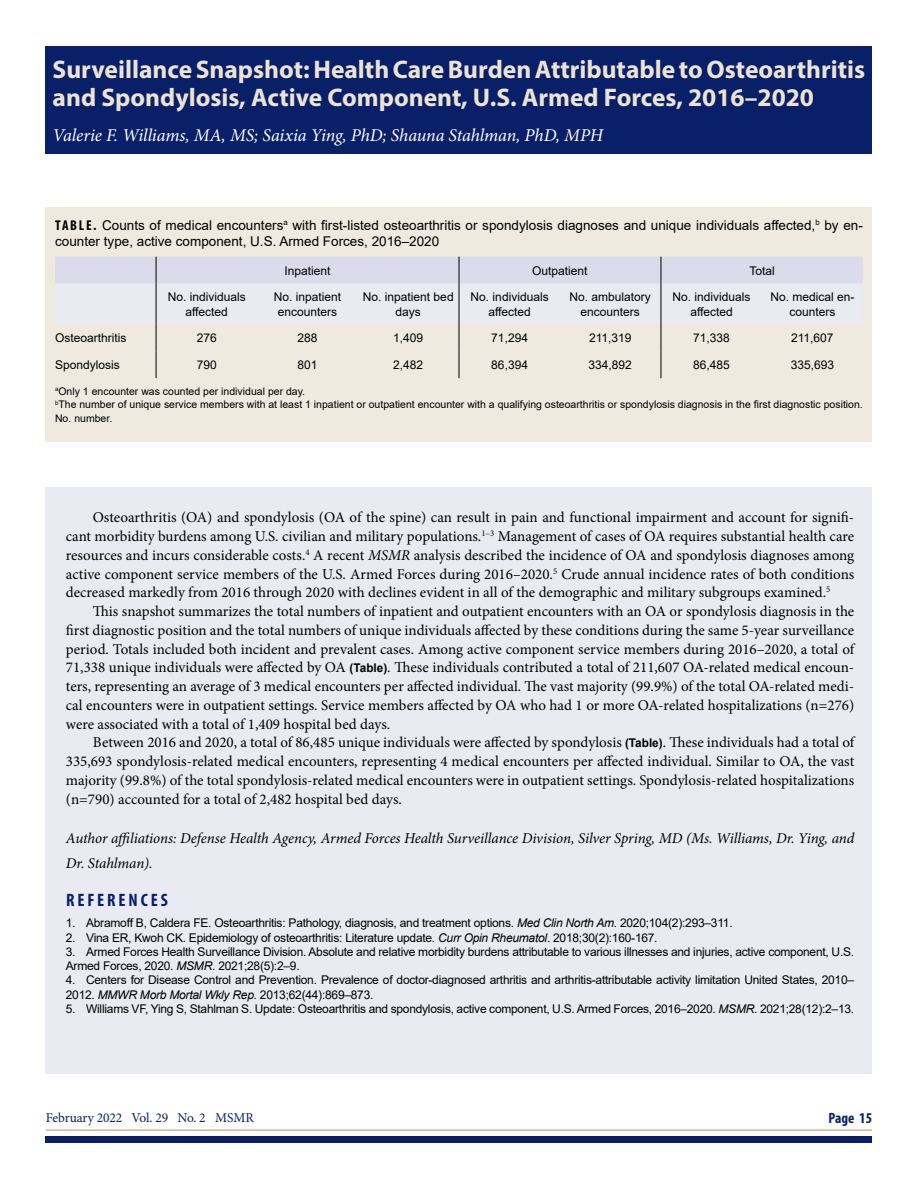
<style>
.page{position:relative;width:918px;height:1188px;background:#fff}
.page>*{position:absolute;margin:0;border:0;box-sizing:border-box;transform-origin:0 0}
.Heads{font:700 25.5px/28.5px "Myriad Pro";color:#ece3d5}
.Heads_AuthorByline{font:italic 18px "Minion Pro";letter-spacing:-.005em;color:#fff}
.Heads_Rules__copy_pa{font:700 condensed 18px "Myriad Pro";letter-spacing:.16em;color:#092068}
.Body{font:15px/18.8px "Minion Pro";color:#000;text-align:justify}
.Body-2{font:italic 15px/24.8px "Minion Pro";letter-spacing:-.01em;color:#000}
.t1{font:700 condensed 15px "Myriad Pro";color:#092068}
.Table_Heads{font:13.5px/16.5px "Arial";color:#000}
.t2{font:13.5px "Minion Pro";letter-spacing:-.01em;color:#092068}
.References_List{font:12px/14.2px "Arial";letter-spacing:-.02em;color:#000}
.References_List-2{font:12px/15px "Arial";color:#000;text-align:center}
.t3{font:10.5px/13.5px "Arial";color:#000}
.s1{font-family:"Myriad Pro";font-weight:700;font-stretch:condensed;font-size:14.25px}
.s2{font-style:italic}
.s3{font-family:"Arial";font-weight:700;font-size:12px}
</style>
<div class="page">
<div style="left:46px;top:1136px;width:826px;height:6px;background:#092068"></div>
<hr style="left:46px;top:1129px;width:826px;height:2px;background:#cfb691">
<div style="left:46px;top:487px;width:826px;height:587px;background:#eaeaf3"></div>
<div style="left:46px;top:46px;width:826px;height:107px;background:#092068"></div>
<div style="left:46px;top:207px;width:826px;height:234px;background:#f0e9df"></div>
<svg style="left:55px;top:257px;width:808px;height:121px"></svg>
<h1 class="Heads" style="left:53px;top:54px;width:814px">Surveillance Snapshot: Health Care Burden Attributable to Osteoarthritis and Spondylosis, Active Component, U.S. Armed Forces, 2016–2020</h1>
<p class="Heads_AuthorByline" style="left:53px;top:123px;width:552px">Valerie F. Williams, MA, MS; Saixia Ying, PhD; Shauna Stahlman, PhD, MPH</p>
<p class="Table_Heads" style="left:55px;top:217px;width:809px"><span class="s1">TABLE.</span> Counts of medical encounters<sup>a</sup> with first-listed osteoarthritis or spondylosis diagnoses and unique individuals affected,<sup>b</sup> by en&shy;counter type, active component, U.S. Armed Forces, 2016–2020</p>
<p class="References_List-2" style="left:285px;top:263px;width:48px">Inpatient</p>
<p class="References_List-2" style="left:532px;top:263px;width:57px">Outpatient</p>
<p class="References_List" style="left:749px;top:263px;width:27px">Total</p>
<p class="References_List-2" style="left:168px;top:289px;width:80px">No. individuals affected</p>
<p class="References_List-2" style="left:274px;top:289px;width:69px">No. inpatient encounters</p>
<p class="References_List-2" style="left:363px;top:289px;width:92px">No. inpatient bed days</p>
<p class="References_List-2" style="left:471px;top:289px;width:80px">No. individuals affected</p>
<p class="References_List-2" style="left:570px;top:289px;width:83px">No. ambulatory encounters</p>
<p class="References_List-2" style="left:673px;top:289px;width:80px">No. individuals affected</p>
<p class="References_List-2" style="left:770px;top:289px;width:86px">No. medical en&shy;counters</p>
<p class="References_List-2" style="left:55px;top:330px;width:73px">Osteoarthritis</p>
<p class="References_List" style="left:197px;top:331px;width:22px">276</p>
<p class="References_List" style="left:298px;top:331px;width:22px">288</p>
<p class="References_List" style="left:393px;top:331px;width:32px">1,409</p>
<p class="References_List" style="left:491px;top:331px;width:38px">71,294</p>
<p class="References_List" style="left:589px;top:331px;width:44px">211,319</p>
<p class="References_List" style="left:693px;top:331px;width:38px">71,338</p>
<p class="References_List" style="left:791px;top:331px;width:44px">211,607</p>
<p class="References_List-2" style="left:55px;top:357px;width:66px">Spondylosis</p>
<p class="References_List" style="left:197px;top:358px;width:22px">790</p>
<p class="References_List" style="left:298px;top:358px;width:22px">801</p>
<p class="References_List" style="left:393px;top:358px;width:32px">2,482</p>
<p class="References_List" style="left:491px;top:358px;width:38px">86,394</p>
<p class="References_List" style="left:589px;top:358px;width:45px">334,892</p>
<p class="References_List" style="left:693px;top:358px;width:38px">86,485</p>
<p class="References_List" style="left:791px;top:358px;width:45px">335,693</p>
<p class="t3" style="left:55px;top:384px;width:809px"><sup>a</sup>Only 1 encounter was counted per individual per day.<br><sup>b</sup>The number of unique service members with at least 1 inpatient or outpatient encounter with a qualifying osteoarthritis or spondylosis diagnosis in the first diagnostic position.<br>No. number.</p>
<p class="Body" style="left:66px;top:508px;width:790px;text-indent:27px">Osteoarthritis (OA) and spondylosis (OA of the spine) can result in pain and functional impairment and account for signifi&shy;cant morbidity burdens among U.S. civilian and military populations.<sup>1–3</sup> Management of cases of OA requires substantial health care resources and incurs considerable costs.<sup>4</sup> A recent <span class="s2">MSMR</span> analysis described the incidence of OA and spondylosis diagnoses among active component service members of the U.S. Armed Forces during 2016–2020.<sup>5</sup> Crude annual incidence rates of both conditions decreased markedly from 2016 through 2020 with declines evident in all of the demographic and military subgroups examined.<sup>5</sup></p>
<p class="Body" style="left:66px;top:602px;width:790px;text-indent:27px">This snapshot summarizes the total numbers of inpatient and outpatient encounters with an OA or spondylosis diagnosis in the first diagnostic position and the total numbers of unique individuals affected by these conditions during the same 5-year surveillance period. Totals included both incident and prevalent cases. Among active component service members during 2016–2020, a total of 71,338 unique individuals were affected by OA <span class="s3">(Table)</span>. These individuals contributed a total of 211,607 OA-related medical encoun&shy;ters, representing an average of 3 medical encounters per affected individual. The vast majority (99.9%) of the total OA-related medi&shy;cal encounters were in outpatient settings. Service members affected by OA who had 1 or more OA-related hospitalizations (n=276) were associated with a total of 1,409 hospital bed days.</p>
<p class="Body" style="left:66px;top:733px;width:790px;text-indent:27px">Between 2016 and 2020, a total of 86,485 unique individuals were affected by spondylosis <span class="s3">(Table)</span>. These individuals had a total of 335,693 spondylosis-related medical encounters, representing 4 medical encounters per affected individual. Similar to OA, the vast majority (99.8%) of the total spondylosis-related medical encounters were in outpatient settings. Spondylosis-related hospitalizations (n=790) accounted for a total of 2,482 hospital bed days.</p>
<p class="Body-2" style="left:66px;top:826px;width:790px">Author affiliations: Defense Health Agency, Armed Forces Health Surveillance Division, Silver Spring, MD (Ms. Williams, Dr. Ying, and<br>Dr. Stahlman).</p>
<h2 class="Heads_Rules__copy_pa" style="left:66px;top:889px;width:103px">REFERENCES</h2>
<p class="References_List" style="left:66px;top:916px;width:668px">1. Abramoff B, Caldera FE. Osteoarthritis: Pathology, diagnosis, and treatment options. <span class="s2">Med Clin North Am</span>. 2020;104(2):293–311.</p>
<p class="References_List" style="left:66px;top:930px;width:593px">2. Vina ER, Kwoh CK. Epidemiology of osteoarthritis: Literature update. <span class="s2">Curr Opin Rheumatol</span>. 2018;30(2):160-167.</p>
<p class="References_List" style="left:66px;top:944px;width:790px">3. Armed Forces Health Surveillance Division. Absolute and relative morbidity burdens attributable to various illnesses and injuries, active component, U.S.<br>Armed Forces, 2020. <span class="s2">MSMR</span>. 2021;28(5):2–9.</p>
<p class="References_List" style="left:66px;top:973px;width:790px">4. Centers for Disease Control and Prevention. Prevalence of doctor-diagnosed arthritis and arthritis-attributable activity limitation United States, 2010–<br>2012. <span class="s2">MMWR Morb Mortal Wkly Rep.</span> 2013;62(44):869–873.</p>
<p class="References_List" style="left:66px;top:1001px;width:790px">5. Williams VF, Ying S, Stahlman S. Update: Osteoarthritis and spondylosis, active component, U.S. Armed Forces, 2016–2020. <span class="s2">MSMR</span>. 2021;28(12):2–13.</p>
<p class="t2" style="left:46px;top:1109px;width:209px">February 2022 Vol. 29 No. 2 MSMR</p>
<p class="t1" style="left:829px;top:1109px;width:45px">Page 15</p>
</div>
